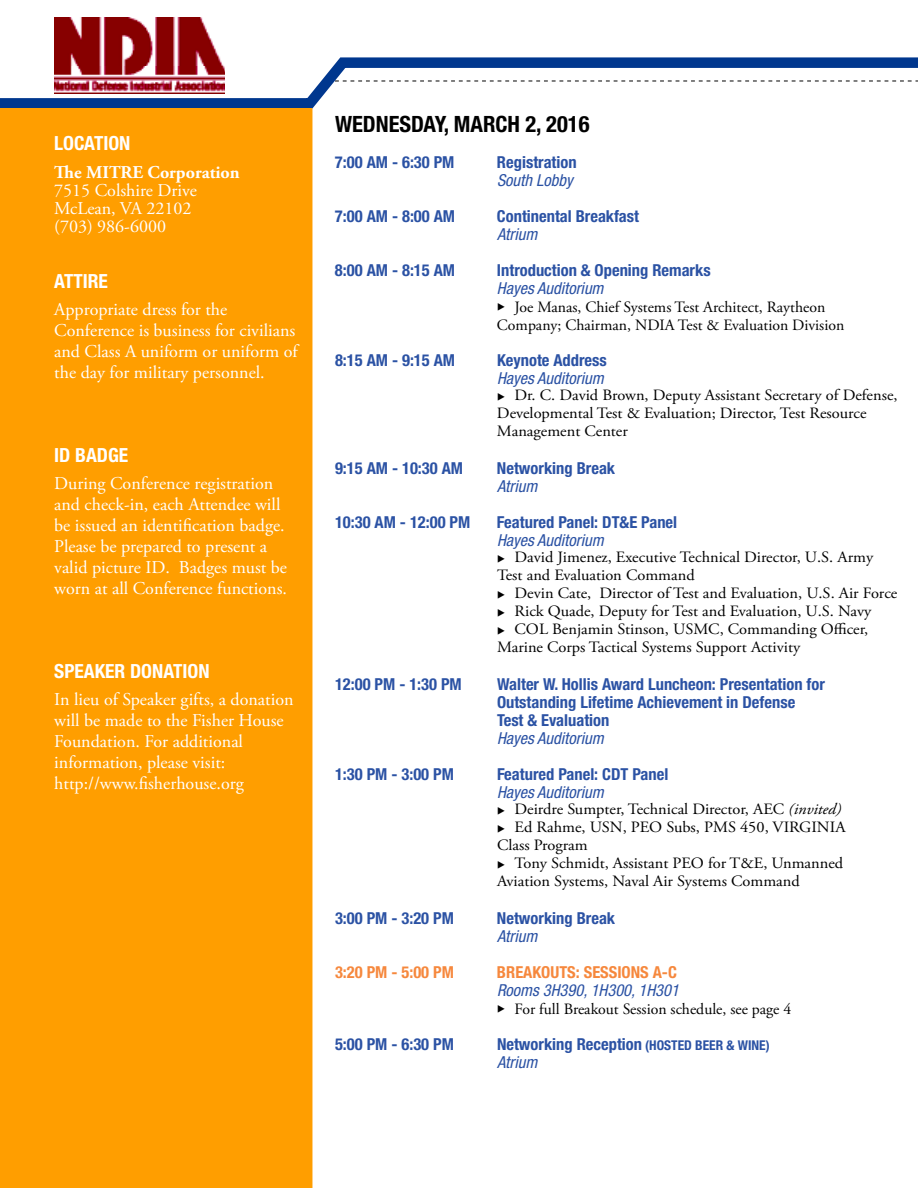
<style>
.page{position:relative;width:918px;height:1188px;background:#fff}
.page>*{position:absolute;margin:0;border:0;box-sizing:border-box;transform-origin:0 0}
.t1{font:700 condensed 22.5px "Helvetica Neue LT Std";color:#000}
.t2{font:700 condensed 19.5px "Helvetica Neue LT Std";color:#fff}
.t3{font:18px/21px "Adobe Garamond Pro";color:#fff}
.t4{font:700 18px "Adobe Garamond Pro";color:#fff}
.t5{font:700 condensed 16.5px/18px "Helvetica Neue LT Std";color:#2b52a4}
.t6{font:italic condensed 16.5px "Helvetica Neue LT Std";color:#2b52a4}
.t7{font:700 condensed 16.5px "Helvetica Neue LT Std";color:#f6883d}
.t8{font:15.75px/18px "Adobe Garamond Pro";color:#000;scale:1.04 1}
.t9{font:15.75px/18px "Adobe Garamond Pro";color:#000}
.s1{font-style:italic}
.s2{font-size:13.5px}
.s3{font-weight:400;font-style:italic}
</style>
<div class="page">
<svg style="left:0;top:57px;width:918px;height:57px"></svg>
<img style="left:54px;top:18px;width:171px;height:75px">
<div style="left:0;top:1009px;width:312px;height:179px;background:#ff9e00"></div>
<div style="left:0;top:109px;width:312px;height:900px;background:#ff9e00"></div>
<p class="t2" style="left:54px;top:132px;width:78px">LOCATION</p>
<p class="t4" style="left:54px;top:162px;width:187px">The MITRE Corporation</p>
<p class="t3" style="left:54px;top:182px;width:144px;line-height:18px">7515 Colshire Drive<br>McLean, VA 22102 (703) 986-6000</p>
<p class="t2" style="left:54px;top:269px;width:55px">ATTIRE</p>
<p class="t3" style="left:54px;top:300px;width:245px">Appropriate dress for the<br>Conference is business for civilians and Class A uniform or uniform of the day for military personnel.</p>
<p class="t2" style="left:54px;top:443px;width:76px">ID BADGE</p>
<p class="t3" style="left:54px;top:474px;width:234px">During Conference registration and check-in, each Attendee will be issued an identification badge.<br>Please be prepared to present a valid picture ID. Badges must be worn at all Conference functions.</p>
<p class="t2" style="left:54px;top:659px;width:157px">SPEAKER DONATION</p>
<p class="t3" style="left:54px;top:690px;width:241px">In lieu of Speaker gifts, a donation will be made to the Fisher House<br>Foundation. For additional information, please visit: http://www.fisherhouse.org</p>
<h1 class="t1" style="left:335px;top:110px;width:256px">WEDNESDAY, MARCH 2, 2016</h1>
<p class="t5" style="left:335px;top:152px;width:121px">7:00 AM - 6:30 PM</p>
<p class="t5" style="left:497px;top:152px;width:81px">Registration</p>
<p class="t6" style="left:497px;top:170px;width:77px">South Lobby</p>
<p class="t5" style="left:335px;top:206px;width:122px">7:00 AM - 8:00 AM</p>
<p class="t5" style="left:497px;top:206px;width:143px">Continental Breakfast</p>
<p class="t6" style="left:497px;top:224px;width:42px">Atrium</p>
<p class="t5" style="left:335px;top:260px;width:122px">8:00 AM - 8:15 AM</p>
<p class="t5" style="left:497px;top:260px;width:215px">Introduction &amp; Opening Remarks</p>
<p class="t6" style="left:497px;top:278px;width:108px">Hayes Auditorium</p>
<p class="t9" style="left:497px;top:298px;width:349px">◆ Joe Manas, Chief Systems Test Architect, Raytheon<br>Company; Chairman, NDIA Test &amp; Evaluation Division</p>
<p class="t5" style="left:335px;top:350px;width:122px">8:15 AM - 9:15 AM</p>
<p class="t5" style="left:497px;top:350px;width:111px">Keynote Address</p>
<p class="t6" style="left:497px;top:368px;width:108px">Hayes Auditorium</p>
<p class="t8" style="left:497px;top:387px;width:387px">◆ Dr. C. David Brown, Deputy Assistant Secretary of Defense,<br>Developmental Test &amp; Evaluation; Director, Test Resource<br>Management Center</p>
<p class="t5" style="left:335px;top:458px;width:130px">9:15 AM - 10:30 AM</p>
<p class="t5" style="left:497px;top:458px;width:120px">Networking Break</p>
<p class="t6" style="left:497px;top:476px;width:42px">Atrium</p>
<p class="t5" style="left:335px;top:512px;width:137px">10:30 AM - 12:00 PM</p>
<p class="t5" style="left:497px;top:512px;width:182px">Featured Panel: DT&amp;E Panel</p>
<p class="t6" style="left:497px;top:530px;width:108px">Hayes Auditorium</p>
<p class="t8" style="left:497px;top:549px;width:363px">◆ David Jimenez, Executive Technical Director, U.S. Army<br>Test and Evaluation Command</p>
<p class="t8" style="left:497px;top:585px;width:386px">◆ Devin Cate, Director of Test and Evaluation, U.S. Air Force</p>
<p class="t8" style="left:497px;top:603px;width:361px">◆ Rick Quade, Deputy for Test and Evaluation, U.S. Navy</p>
<p class="t8" style="left:497px;top:621px;width:359px">◆ COL Benjamin Stinson, USMC, Commanding Officer,<br>Marine Corps Tactical Systems Support Activity</p>
<p class="t5" style="left:335px;top:674px;width:128px">12:00 PM - 1:30 PM</p>
<p class="t5" style="left:497px;top:674px;width:329px">Walter W. Hollis Award Luncheon: Presentation for<br>Outstanding Lifetime Achievement in Defense<br>Test &amp; Evaluation</p>
<p class="t6" style="left:497px;top:728px;width:108px">Hayes Auditorium</p>
<p class="t5" style="left:335px;top:764px;width:120px">1:30 PM - 3:00 PM</p>
<p class="t5" style="left:497px;top:764px;width:173px">Featured Panel: CDT Panel</p>
<p class="t6" style="left:497px;top:782px;width:108px">Hayes Auditorium</p>
<p class="t8" style="left:497px;top:801px;width:333px">◆ Deirdre Sumpter, Technical Director, AEC <span class="s1">(invited)</span></p>
<p class="t8" style="left:497px;top:819px;width:337px">◆ Ed Rahme, USN, PEO Subs, PMS 450, VIRGINIA<br>Class Program</p>
<p class="t8" style="left:497px;top:855px;width:334px">◆ Tony Schmidt, Assistant PEO for T&amp;E, Unmanned<br>Aviation Systems, Naval Air Systems Command</p>
<p class="t5" style="left:335px;top:908px;width:120px">3:00 PM - 3:20 PM</p>
<p class="t5" style="left:497px;top:908px;width:120px">Networking Break</p>
<p class="t6" style="left:497px;top:926px;width:42px">Atrium</p>
<p class="t7" style="left:335px;top:962px;width:120px">3:20 PM - 5:00 PM</p>
<p class="t7" style="left:497px;top:962px;width:181px">BREAKOUTS: SESSIONS A-C</p>
<p class="t6" style="left:497px;top:980px;width:184px">Rooms 3H390, 1H300, 1H301</p>
<p class="t9" style="left:497px;top:1000px;width:296px">◆ For full Breakout Session schedule, see page 4</p>
<p class="t5" style="left:335px;top:1034px;width:120px">5:00 PM - 6:30 PM</p>
<p class="t5" style="left:497px;top:1034px;width:274px">Networking Reception <span class="s2">(HOSTED BEER &amp; WINE)<br></span><span class="s3">Atrium</span></p>
</div>
